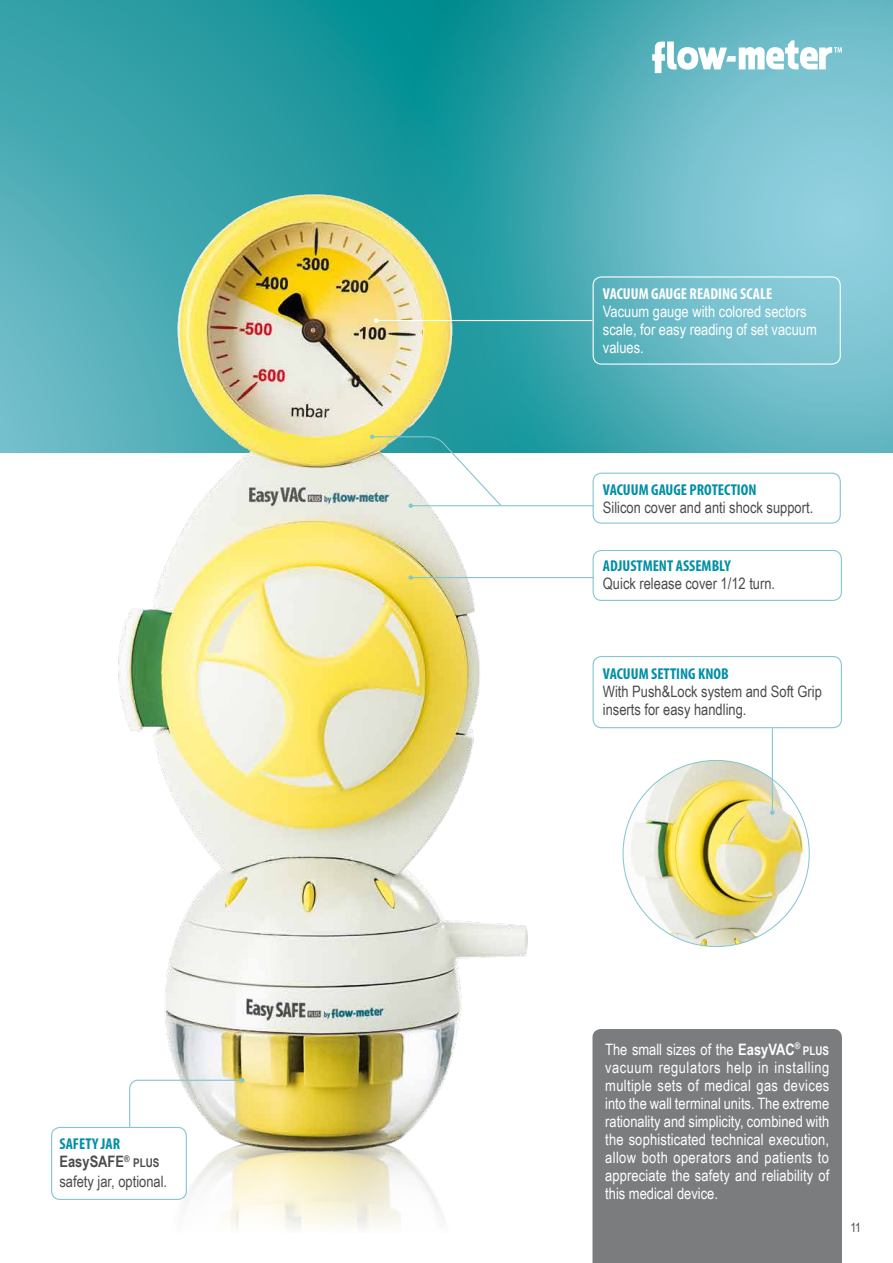
<style>
.page{position:relative;width:893px;height:1263px;background:#fff}
.page>*{position:absolute;margin:0;border:0;box-sizing:border-box;transform-origin:0 0}
.t1{font:15.75px/18px "Arial Narrow";color:#fff;text-align:justify}
.t2{font:15.75px/18px "Arial Narrow";color:#4b4b4d}
.t3{font:700 condensed 15.75px "Myriad Pro";color:#008fa5}
.t4{font:700 condensed 15.75px "Myriad Pro";color:#fff}
.t5{font:12.75px "Arial Narrow";color:#4b4b4d}
.s1{font-weight:700}
.s2{font-weight:700;font-size:12px}
</style>
<div class="page">
<svg style="left:0;top:0;width:390px;height:453px;background:#36a2a9"></svg>
<svg style="left:390px;top:0;width:503px;height:453px;background:#5cb4bf"></svg>
<svg style="left:652px;top:40px;width:190px;height:33px"></svg>
<div style="left:592px;top:1029px;width:250px;height:234px;background:#7b7c7e"></div>
<div style="left:593px;top:473px;width:248px;height:51px;border:1px solid #83c6d0;border-radius:9px"></div>
<div style="left:593px;top:276px;width:248px;height:89px;border:1px solid #fff;border-radius:9px"></div>
<img style="left:60px;top:182px;width:506px;height:1028px">
<div style="left:593px;top:656px;width:249px;height:72px;border:1px solid #83c6d0;border-radius:9px"></div>
<div style="left:51px;top:1127px;width:136px;height:73px;border:1px solid #83c6d0;border-radius:9px"></div>
<div style="left:593px;top:550px;width:249px;height:51px;border:1px solid #83c6d0;border-radius:9px"></div>
<img style="left:623px;top:760px;width:186px;height:187px;border-radius:93px">
<hr style="left:376px;top:320px;width:216px;height:1px;background:#fff">
<svg style="left:374px;top:318px;width:4px;height:5px"></svg>
<svg style="left:129px;top:1078px;width:116px;height:50px"></svg>
<hr style="left:411px;top:577px;width:183px;height:1px;background:#83c6d0">
<svg style="left:408px;top:575px;width:5px;height:5px"></svg>
<hr style="left:411px;top:505px;width:183px;height:1px;background:#83c6d0">
<hr style="left:772px;top:728px;width:1px;height:85px;background:#83c6d0">
<svg style="left:770px;top:810px;width:5px;height:5px"></svg>
<svg style="left:370px;top:435px;width:132px;height:73px"></svg>
<p class="t3" style="left:60px;top:1134px;width:62px">SAFETY JAR</p>
<p class="t2" style="left:60px;top:1151px;width:109px;line-height:20.1px"><span class="s1">EasySAFE</span><sup>®</sup> <span class="s2">PLUS </span>safety jar, optional.</p>
<p class="t4" style="left:603px;top:284px;width:171px">VACUUM GAUGE READING SCALE</p>
<p class="t1" style="left:603px;top:302px;width:215px;text-align:left">Vacuum gauge with colored sectors scale, for easy reading of set vacuum values.</p>
<p class="t3" style="left:603px;top:480px;width:155px">VACUUM GAUGE PROTECTION</p>
<p class="t2" style="left:603px;top:498px;width:212px">Silicon cover and anti shock support.</p>
<p class="t3" style="left:603px;top:556px;width:129px">ADJUSTMENT ASSEMBLY</p>
<p class="t2" style="left:603px;top:574px;width:174px">Quick release cover 1/12 turn.</p>
<p class="t3" style="left:603px;top:664px;width:127px">VACUUM SETTING KNOB</p>
<p class="t2" style="left:603px;top:682px;width:220px">With Push&amp;Lock system and Soft Grip inserts for easy handling.</p>
<p class="t1" style="left:605px;top:1039px;width:226px">The small sizes of the <span class="s1">EasyVAC</span><sup>®</sup> <span class="s2">PLUS </span>vacuum regulators help in installing multiple sets of medical gas devices into the wall terminal units. The extreme rationality and simplicity, combined with the sophisticated technical execution, allow both operators and patients to appreciate the safety and reliability of this medical device.</p>
<p class="t5" style="left:850px;top:1218px;width:12px">11</p>
</div>
